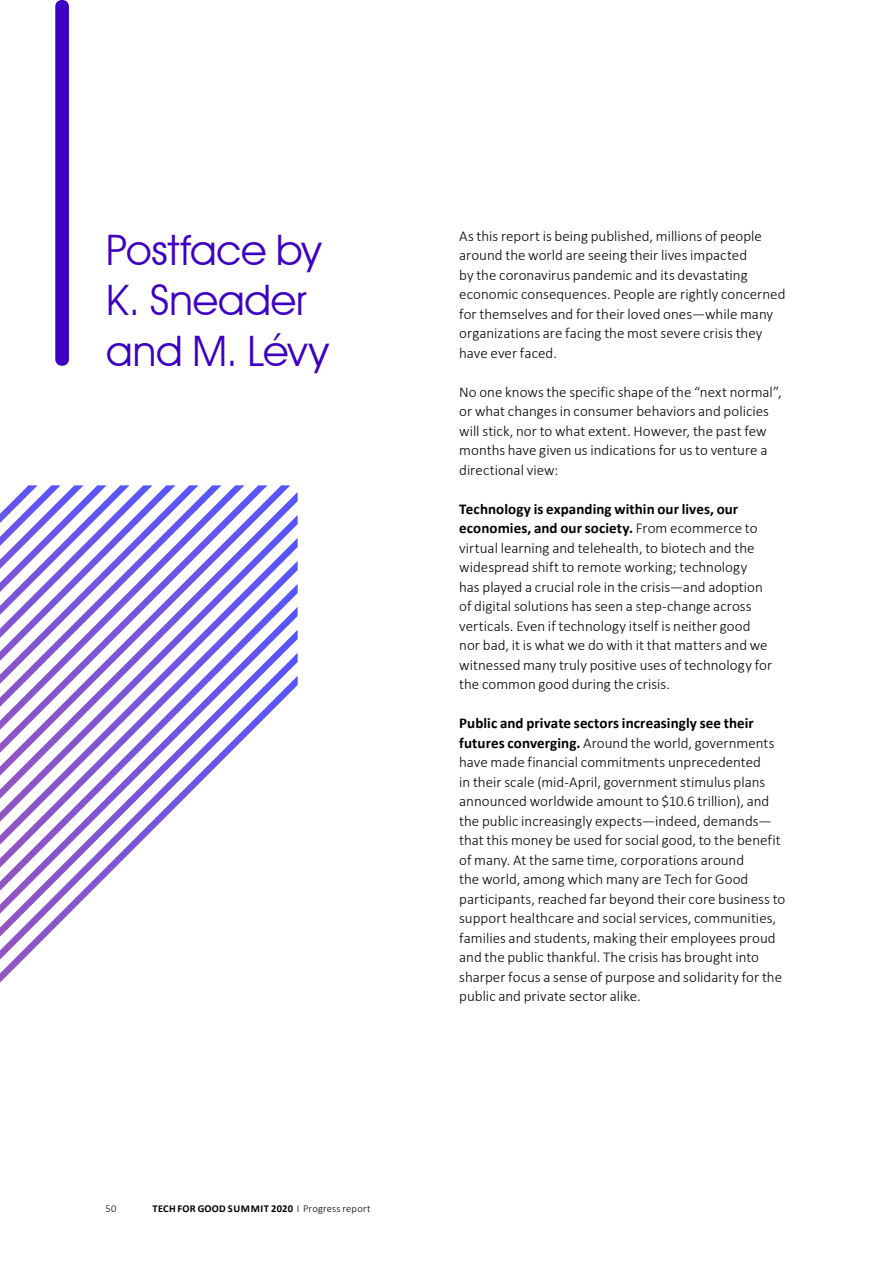
<style>
.page{position:relative;width:893px;height:1263px;background:#fff}
.page>*{position:absolute;margin:0;border:0;box-sizing:border-box;transform-origin:0 0}
.t1{font:42px/50.4px "Avant Garde IT Cby BT";letter-spacing:-.005em;color:#3d00c2}
.t2{font:300 15px/19.5px "Calibri";color:#000}
.t3{font:700 10.5px "Calibri";letter-spacing:.02em;color:#000}
.t4{font:300 10.5px "Calibri";color:#000}
.s1{font-weight:700}
.s2{font-weight:300}
</style>
<div class="page">
<div style="left:55px;top:0;width:14px;height:366px;background:#3d00c2;border-radius:6px"></div>
<svg style="left:22px;top:485px;width:268px;height:7px"></svg>
<svg style="left:0;top:492px;width:298px;height:23px"></svg>
<svg style="left:0;top:515px;width:298px;height:23px"></svg>
<svg style="left:0;top:538px;width:298px;height:23px"></svg>
<svg style="left:0;top:561px;width:298px;height:23px"></svg>
<svg style="left:0;top:584px;width:298px;height:23px"></svg>
<svg style="left:0;top:607px;width:298px;height:23px"></svg>
<svg style="left:0;top:630px;width:298px;height:23px"></svg>
<svg style="left:0;top:653px;width:298px;height:23px"></svg>
<svg style="left:0;top:676px;width:298px;height:307px"></svg>
<h1 class="t1" style="left:106px;top:224px;width:224px">Postface by<br>K. Sneader and M. Lévy</h1>
<p class="t2" style="left:459px;top:226px;width:328px">As this report is being published, millions of people around the world are seeing their lives impacted<br>by the coronavirus pandemic and its devastating economic consequences. People are rightly concerned for themselves and for their loved ones—while many organizations are facing the most severe crisis they have ever faced.</p>
<p class="t2" style="left:459px;top:382px;width:324px">No one knows the specific shape of the “next normal”, or what changes in consumer behaviors and policies will stick, nor to what extent. However, the past few months have given us indications for us to venture a directional view:</p>
<p class="t2" style="left:459px;top:499px;width:314px"><span class="s1">Technology is expanding within our lives, our economies, and our society.</span> From ecommerce to virtual learning and telehealth, to biotech and the widespread shift to remote working; technology<br>has played a crucial role in the crisis—and adoption of digital solutions has seen a step-change across verticals. Even if technology itself is neither good nor bad, it is what we do with it that matters and we witnessed many truly positive uses of technology for the common good during the crisis.</p>
<p class="t2" style="left:459px;top:713px;width:328px"><span class="s1">Public and private sectors increasingly see their futures converging.</span> Around the world, governments have made financial commitments unprecedented<br>in their scale (mid-April, government stimulus plans announced worldwide amount to $10.6 trillion), and the public increasingly expects—indeed, demands— that this money be used for social good, to the benefit of many. At the same time, corporations around<br>the world, among which many are Tech for Good participants, reached far beyond their core business to support healthcare and social services, communities, families and students, making their employees proud and the public thankful. The crisis has brought into sharper focus a sense of purpose and solidarity for the public and private sector alike.</p>
<p class="t4" style="left:105px;top:1202px;width:12px">50</p>
<p class="t3" style="left:153px;top:1202px;width:219px">TECH FOR GOOD SUMMIT 2020 <span class="s2">I Progress report</span></p>
</div>
